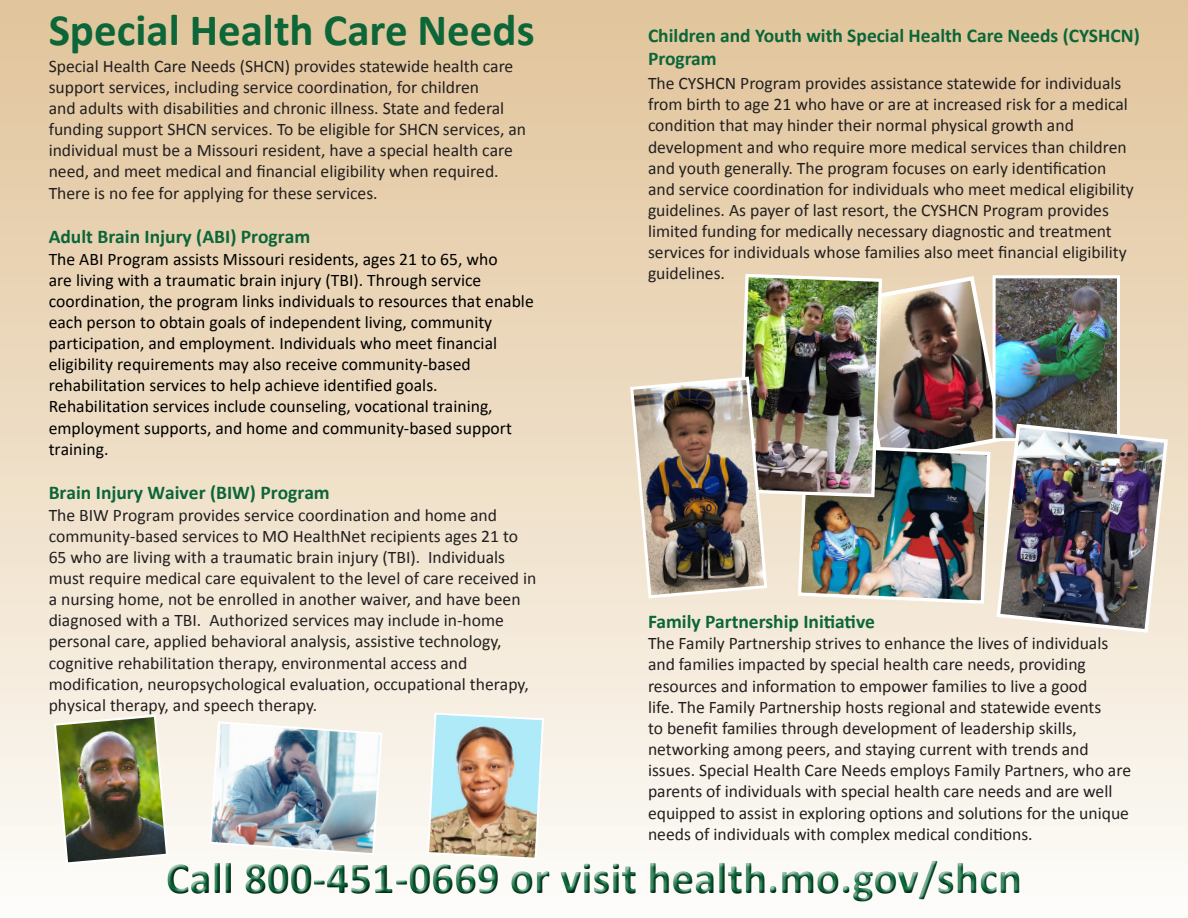
<style>
.page{position:relative;width:1188px;height:918px;background:#fff}
.page>*{position:absolute;margin:0;border:0;box-sizing:border-box;transform-origin:0 0}
.t1{font:700 45px "Calibri";color:#0c6638}
.t2{font:700 19.5px/23.4px "Calibri";color:#0c6638}
.t3{font:17.7px/21.1px "Calibri";color:#231f20}
.t4{font:17.7px/21px "Calibri";color:#000}
</style>
<div class="page">
<div style="left:0;top:0;width:1188px;height:918px;background:linear-gradient(to bottom,#e0c398,#fdfcf8)"></div>
<img style="left:628px;top:272px;width:542px;height:363px">
<img style="left:426px;top:712px;width:119px;height:145px">
<img style="left:208px;top:720px;width:176px;height:136px">
<img style="left:53px;top:714px;width:116px;height:152px">
<div style="left:163px;top:857px;width:859px;height:45px;background:#fbf9f4"></div>
<div style="left:166px;top:859px;width:858px;height:46px;background:#231f20;opacity:.75"></div>
<p class="t1" style="left:49px;top:2px;width:487px">Special Health Care Needs</p>
<p class="t3" style="left:49px;top:54px;width:479px">Special Health Care Needs (SHCN) provides statewide health care support services, including service coordination, for children<br>and adults with disabilities and chronic illness. State and federal funding support SHCN services. To be eligible for SHCN services, an individual must be a Missouri resident, have a special health care need, and meet medical and financial eligibility when required.<br>There is no fee for applying for these services.</p>
<p class="t2" style="left:49px;top:225px;width:263px">Adult Brain Injury (ABI) Program</p>
<p class="t4" style="left:49px;top:248px;width:487px">The ABI Program assists Missouri residents, ages 21 to 65, who<br>are living with a traumatic brain injury (TBI). Through service coordination, the program links individuals to resources that enable each person to obtain goals of independent living, community participation, and employment. Individuals who meet financial eligibility requirements may also receive community-based rehabilitation services to help achieve identified goals.<br>Rehabilitation services include counseling, vocational training, employment supports, and home and community-based support training.</p>
<p class="t2" style="left:49px;top:480px;width:283px">Brain Injury Waiver (BIW) Program</p>
<p class="t3" style="left:49px;top:504px;width:489px">The BIW Program provides service coordination and home and community-based services to MO HealthNet recipients ages 21 to 65 who are living with a traumatic brain injury (TBI). Individuals must require medical care equivalent to the level of care received in a nursing home, not be enrolled in another waiver, and have been diagnosed with a TBI. Authorized services may include in-home personal care, applied behavioral analysis, assistive technology, cognitive rehabilitation therapy, environmental access and modification, neuropsychological evaluation, occupational therapy, physical therapy, and speech therapy.</p>
<p class="t2" style="left:648px;top:23px;width:493px">Children and Youth with Special Health Care Needs (CYSHCN)<br>Program</p>
<p class="t3" style="left:648px;top:72px;width:487px">The CYSHCN Program provides assistance statewide for individuals from birth to age 21 who have or are at increased risk for a medical condition that may hinder their normal physical growth and development and who require more medical services than children and youth generally. The program focuses on early identification and service coordination for individuals who meet medical eligibility guidelines. As payer of last resort, the CYSHCN Program provides limited funding for medically necessary diagnostic and treatment services for individuals whose families also meet financial eligibility guidelines.</p>
<p class="t2" style="left:648px;top:609px;width:228px">Family Partnership Initiative</p>
<p class="t3" style="left:648px;top:632px;width:485px">The Family Partnership strives to enhance the lives of individuals and families impacted by special health care needs, providing resources and information to empower families to live a good<br>life. The Family Partnership hosts regional and statewide events<br>to benefit families through development of leadership skills, networking among peers, and staying current with trends and issues. Special Health Care Needs employs Family Partners, who are parents of individuals with special health care needs and are well equipped to assist in exploring options and solutions for the unique needs of individuals with complex medical conditions.</p>
<h1 class="t1" style="left:166px;top:850px;width:858px">Call 800-451-0669 or visit health.mo.gov/shcn</h1>
</div>
